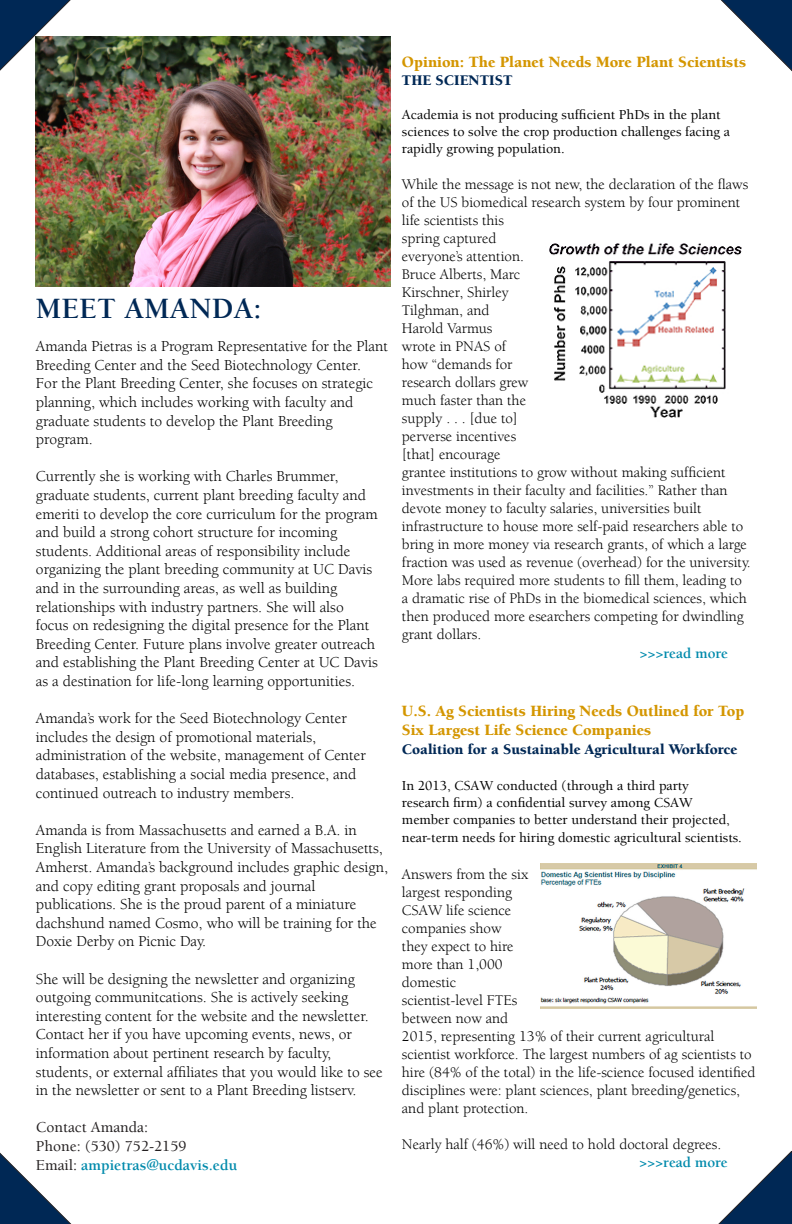
<style>
.page{position:relative;width:792px;height:1224px;background:#fff}
.page>*{position:absolute;margin:0;border:0;box-sizing:border-box;transform-origin:0 0}
.t1{font:700 30px "Berkeley UC Davis";color:#002855}
.t2{font:900 16px/19.2px "Berkeley UC Davis";color:#d49600}
.t3{font:15.5px/18.6px "Berkeley UC Davis";color:#000}
.t4{font:500 15.5px "Berkeley UC Davis";color:#231f20}
.t5{font:700 15.5px "Berkeley UC Davis";color:#008aac}
.t6{font:15px/18px "Berkeley UC Davis";color:#000}
.t7{font:900 15px "Berkeley UC Davis";color:#002855}
.t8{font:700 15px "Berkeley UC Davis";color:#008aac}
.t9{font:500 14px/16.8px "Berkeley UC Davis";color:#000}
.s1{font-weight:500;color:#231f20}
</style>
<div class="page">
<svg style="left:720px;top:0;width:72px;height:72px"></svg>
<svg style="left:718px;top:1151px;width:74px;height:73px"></svg>
<img style="left:549px;top:243px;width:193px;height:175px">
<img style="left:540px;top:863px;width:216px;height:146px">
<svg style="left:0;top:1152px;width:72px;height:72px"></svg>
<svg style="left:0;top:0;width:71px;height:86px"></svg>
<img style="left:36px;top:36px;width:354px;height:251px">
<p class="t1" style="left:36px;top:291px;width:227px">MEET AMANDA:</p>
<p class="t3" style="left:36px;top:337px;width:354px">Amanda Pietras is a Program Representative for the Plant Breeding Center and the Seed Biotechnology Center.<br>For the Plant Breeding Center, she focuses on strategic planning, which includes working with faculty and</p>
<p class="t3" style="left:36px;top:411px;width:298px">graduate students to develop the Plant Breeding</p>
<p class="t3" style="left:36px;top:430px;width:58px">program.</p>
<p class="t3" style="left:36px;top:467px;width:304px">Currently she is working with Charles Brummer,</p>
<p class="t3" style="left:36px;top:486px;width:343px">graduate students, current plant breeding faculty and emeriti to develop the core curriculum for the program and build a strong cohort structure for incoming</p>
<p class="t3" style="left:36px;top:541px;width:316px">students. Additional areas of responsibility include</p>
<p class="t3" style="left:36px;top:560px;width:338px">organizing the plant breeding community at UC Davis and in the surrounding areas, as well as building</p>
<p class="t3" style="left:36px;top:597px;width:309px">relationships with industry partners. She will also</p>
<p class="t3" style="left:36px;top:616px;width:343px">focus on redesigning the digital presence for the Plant Breeding Center. Future plans involve greater outreach and establishing the Plant Breeding Center at UC Davis as a destination for life-long learning opportunities.</p>
<p class="t3" style="left:36px;top:709px;width:312px">Amanda’s work for the Seed Biotechnology Center</p>
<p class="t3" style="left:36px;top:727px;width:282px">includes the design of promotional materials,</p>
<p class="t3" style="left:36px;top:746px;width:332px">administration of the website, management of Center</p>
<p class="t3" style="left:36px;top:765px;width:322px">databases, establishing a social media presence, and</p>
<p class="t3" style="left:36px;top:783px;width:260px">continued outreach to industry members.</p>
<p class="t3" style="left:36px;top:820px;width:322px">Amanda is from Massachusetts and earned a B.A. in</p>
<p class="t3" style="left:36px;top:839px;width:354px">English Literature from the University of Massachusetts,<br>Amherst. Amanda’s background includes graphic design, and copy editing grant proposals and journal</p>
<p class="t3" style="left:36px;top:895px;width:342px">publications. She is the proud parent of a miniature dachshund named Cosmo, who will be training for the<br>Doxie Derby on Picnic Day.</p>
<p class="t3" style="left:36px;top:969px;width:321px">She will be designing the newsletter and organizing</p>
<p class="t3" style="left:36px;top:988px;width:314px">outgoing communitcations. She is actively seeking</p>
<p class="t3" style="left:36px;top:1006px;width:334px">interesting content for the website and the newsletter.<br>Contact her if you have upcoming events, news, or</p>
<p class="t3" style="left:36px;top:1044px;width:297px">information about pertinent research by faculty,</p>
<p class="t3" style="left:36px;top:1062px;width:348px">students, or external affiliates that you would like to see in the newsletter or sent to a Plant Breeding listserv.</p>
<p class="t4" style="left:36px;top:1118px;width:114px">Contact Amanda:</p>
<p class="t4" style="left:36px;top:1137px;width:152px">Phone: (530) 752-2159</p>
<p class="t5" style="left:36px;top:1155px;width:203px"><span class="s1">Email:</span> ampietras@ucdavis.edu</p>
<p class="t2" style="left:402px;top:52px;width:346px">Opinion: The Planet Needs More Plant Scientists</p>
<p class="t7" style="left:402px;top:71px;width:112px">THE SCIENTIST</p>
<p class="t9" style="left:402px;top:106px;width:320px">Academia is not producing sufficient PhDs in the plant</p>
<p class="t9" style="left:402px;top:123px;width:330px">sciences to solve the crop production challenges facing a rapidly growing population.</p>
<p class="t6" style="left:402px;top:175px;width:348px">While the message is not new, the declaration of the flaws of the US biomedical research system by four prominent life scientists this<br>spring captured<br>everyone’s attention.<br>Bruce Alberts, Marc<br>Kirschner, Shirley<br>Tilghman, and</p>
<p class="t6" style="left:402px;top:319px;width:325px">Harold Varmus<br>wrote in PNAS of<br>how “demands for<br>research dollars grew<br>much faster than the<br>supply . . . [due to]<br>perverse incentives<br>[that] encourage<br>grantee institutions to grow without making sufficient</p>
<p class="t6" style="left:402px;top:481px;width:327px">investments in their faculty and facilities.” Rather than</p>
<p class="t6" style="left:402px;top:499px;width:301px">devote money to faculty salaries, universities built</p>
<p class="t6" style="left:402px;top:517px;width:347px">infrastructure to house more self-paid researchers able to bring in more money via research grants, of which a large</p>
<p class="t6" style="left:402px;top:553px;width:350px">fraction was used as revenue (overhead) for the university.<br>More labs required more students to fill them, leading to a dramatic rise of PhDs in the biomedical sciences, which then produced more esearchers competing for dwindling grant dollars.</p>
<p class="t8" style="left:639px;top:644px;width:90px">&gt;&gt;&gt;read more</p>
<p class="t2" style="left:402px;top:701px;width:344px">U.S. Ag Scientists Hiring Needs Outlined for Top<br>Six Largest Life Science Companies</p>
<p class="t7" style="left:402px;top:740px;width:337px">Coalition for a Sustainable Agricultural Workforce</p>
<p class="t9" style="left:402px;top:777px;width:289px">In 2013, CSAW conducted (through a third party</p>
<p class="t9" style="left:402px;top:794px;width:292px">research firm) a confidential survey among CSAW</p>
<p class="t9" style="left:402px;top:810px;width:341px;line-height:18px">member companies to better understand their projected, near-term needs for hiring domestic agricultural scientists.</p>
<p class="t6" style="left:402px;top:865px;width:128px">Answers from the six largest responding<br>CSAW life science companies show they expect to hire more than 1,000</p>
<p class="t6" style="left:402px;top:973px;width:56px">domestic</p>
<p class="t6" style="left:402px;top:991px;width:314px">scientist-level FTEs<br>between now and<br>2015, representing 13% of their current agricultural</p>
<p class="t6" style="left:402px;top:1045px;width:355px">scientist workforce. The largest numbers of ag scientists to hire (84% of the total) in the life-science focused identified disciplines were: plant sciences, plant breeding/genetics, and plant protection.</p>
<p class="t6" style="left:402px;top:1135px;width:321px">Nearly half (46%) will need to hold doctoral degrees.</p>
<p class="t8" style="left:639px;top:1153px;width:90px">&gt;&gt;&gt;read more</p>
</div>
